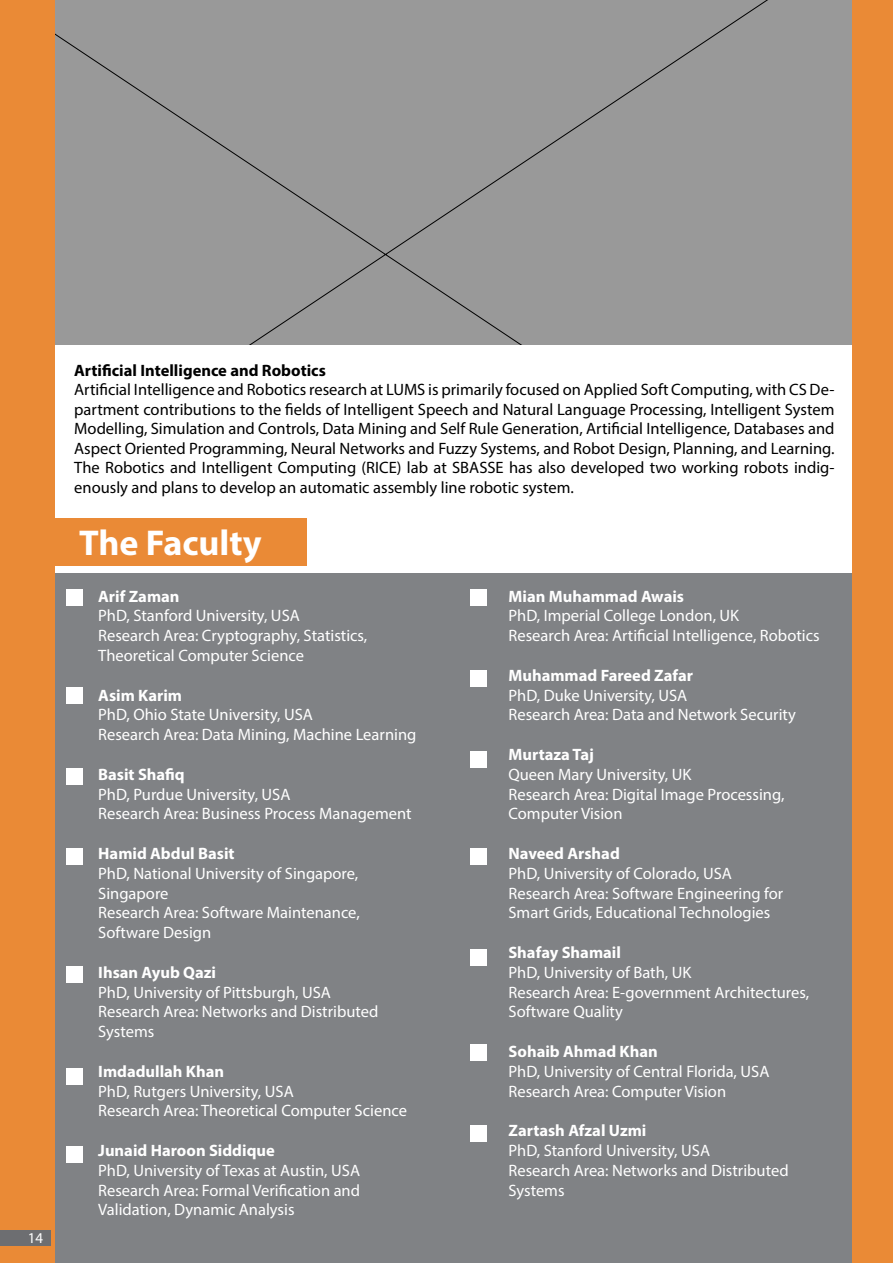
<style>
.page{position:relative;width:893px;height:1263px;background:#fff}
.page>*{position:absolute;margin:0;border:0;box-sizing:border-box;transform-origin:0 0}
.t1{font:700 36px "Myriad Pro";color:#fff}
.t2{font:16.5px/19.8px "Myriad Pro";color:#fff}
.t3{font:16.5px/19.5px "Myriad Pro";color:#000;text-align:justify}
.t4{font:700 16.5px "Myriad Pro";color:#fff}
.t5{font:700 16.5px "Myriad Pro";color:#000}
.t6{font:15px "Myriad Pro";color:#fff}
</style>
<div class="page">
<div style="left:13px;top:519px;width:293px;height:47px;background:#ea8a36"></div>
<div style="left:54px;top:0;width:798px;height:344px;background:#999"></div>
<div style="left:0;top:574px;width:880px;height:689px;background:#808285"></div>
<div style="left:852px;top:0;width:41px;height:1263px;background:#ea8a36"></div>
<div style="left:0;top:0;width:54px;height:1263px;background:#ea8a36"></div>
<div style="left:0;top:1230px;width:50px;height:15px;background:#6d6e71"></div>
<div style="left:66px;top:686px;width:17px;height:17px;background:#fff"></div>
<div style="left:470px;top:589px;width:17px;height:17px;background:#fff"></div>
<div style="left:470px;top:670px;width:17px;height:16px;background:#fff"></div>
<div style="left:470px;top:751px;width:17px;height:17px;background:#fff"></div>
<div style="left:470px;top:848px;width:17px;height:17px;background:#fff"></div>
<div style="left:470px;top:949px;width:17px;height:17px;background:#fff"></div>
<div style="left:470px;top:1044px;width:17px;height:17px;background:#fff"></div>
<div style="left:470px;top:1125px;width:17px;height:17px;background:#fff"></div>
<div style="left:66px;top:768px;width:17px;height:17px;background:#fff"></div>
<div style="left:66px;top:848px;width:17px;height:17px;background:#fff"></div>
<div style="left:66px;top:589px;width:17px;height:17px;background:#fff"></div>
<div style="left:66px;top:966px;width:17px;height:17px;background:#fff"></div>
<div style="left:66px;top:1068px;width:17px;height:17px;background:#fff"></div>
<div style="left:66px;top:1146px;width:17px;height:17px;background:#fff"></div>
<p class="t6" style="left:28px;top:1229px;width:17px">14</p>
<p class="t5" style="left:74px;top:359px;width:253px">Artificial Intelligence and Robotics</p>
<p class="t3" style="left:74px;top:379px;width:762px">Artificial Intelligence and Robotics research at LUMS is primarily focused on Applied Soft Computing, with CS De&shy;partment contributions to the fields of Intelligent Speech and Natural Language Processing, Intelligent System Modelling, Simulation and Controls, Data Mining and Self Rule Generation, Artificial Intelligence, Databases and Aspect Oriented Programming, Neural Networks and Fuzzy Systems, and Robot Design, Planning, and Learning.<br>The Robotics and Intelligent Computing (RICE) lab at SBASSE has also developed two working robots indig&shy;enously and plans to develop an automatic assembly line robotic system.</p>
<h1 class="t1" style="left:79px;top:519px;width:184px">The Faculty</h1>
<p class="t4" style="left:98px;top:585px;width:83px">Arif Zaman</p>
<p class="t2" style="left:98px;top:606px;width:271px">PhD, Stanford University, USA<br>Research Area: Cryptography, Statistics,<br>Theoretical Computer Science</p>
<p class="t4" style="left:98px;top:684px;width:85px">Asim Karim</p>
<p class="t2" style="left:98px;top:705px;width:320px">PhD, Ohio State University, USA<br>Research Area: Data Mining, Machine Learning</p>
<p class="t4" style="left:98px;top:763px;width:88px">Basit Shafiq</p>
<p class="t2" style="left:98px;top:784px;width:315px">PhD, Purdue University, USA<br>Research Area: Business Process Management</p>
<p class="t4" style="left:98px;top:843px;width:138px">Hamid Abdul Basit</p>
<p class="t2" style="left:98px;top:863px;width:263px">PhD, National University of Singapore,<br>Singapore<br>Research Area: Software Maintenance,<br>Software Design</p>
<p class="t4" style="left:98px;top:961px;width:119px">Ihsan Ayub Qazi</p>
<p class="t2" style="left:98px;top:982px;width:282px">PhD, University of Pittsburgh, USA<br>Research Area: Networks and Distributed<br>Systems</p>
<p class="t4" style="left:98px;top:1060px;width:127px">Imdadullah Khan</p>
<p class="t2" style="left:98px;top:1081px;width:310px">PhD, Rutgers University, USA<br>Research Area: Theoretical Computer Science</p>
<p class="t4" style="left:98px;top:1140px;width:178px">Junaid Haroon Siddique</p>
<p class="t2" style="left:98px;top:1160px;width:263px;text-align:justify">PhD, University of Texas at Austin, USA Research Area: Formal Verification and Validation, Dynamic Analysis</p>
<p class="t4" style="left:508px;top:585px;width:177px">Mian Muhammad Awais</p>
<p class="t2" style="left:508px;top:606px;width:313px">PhD, Imperial College London, UK<br>Research Area: Artificial Intelligence, Robotics</p>
<p class="t4" style="left:508px;top:664px;width:186px">Muhammad Fareed Zafar</p>
<p class="t2" style="left:508px;top:685px;width:289px">PhD, Duke University, USA<br>Research Area: Data and Network Security</p>
<p class="t4" style="left:508px;top:744px;width:87px">Murtaza Taj</p>
<p class="t2" style="left:508px;top:764px;width:277px">Queen Mary University, UK<br>Research Area: Digital Image Processing,<br>Computer Vision</p>
<p class="t4" style="left:508px;top:843px;width:113px">Naveed Arshad</p>
<p class="t2" style="left:508px;top:863px;width:276px">PhD, University of Colorado, USA<br>Research Area: Software Engineering for<br>Smart Grids, Educational Technologies</p>
<p class="t4" style="left:508px;top:942px;width:114px">Shafay Shamail</p>
<p class="t2" style="left:508px;top:962px;width:302px">PhD, University of Bath, UK<br>Research Area: E-government Architectures,<br>Software Quality</p>
<p class="t4" style="left:508px;top:1041px;width:151px">Sohaib Ahmad Khan</p>
<p class="t2" style="left:508px;top:1061px;width:262px">PhD, University of Central Florida, USA<br>Research Area: Computer Vision</p>
<p class="t4" style="left:508px;top:1120px;width:139px">Zartash Afzal Uzmi</p>
<p class="t2" style="left:508px;top:1140px;width:282px">PhD, Stanford University, USA<br>Research Area: Networks and Distributed<br>Systems</p>
</div>
